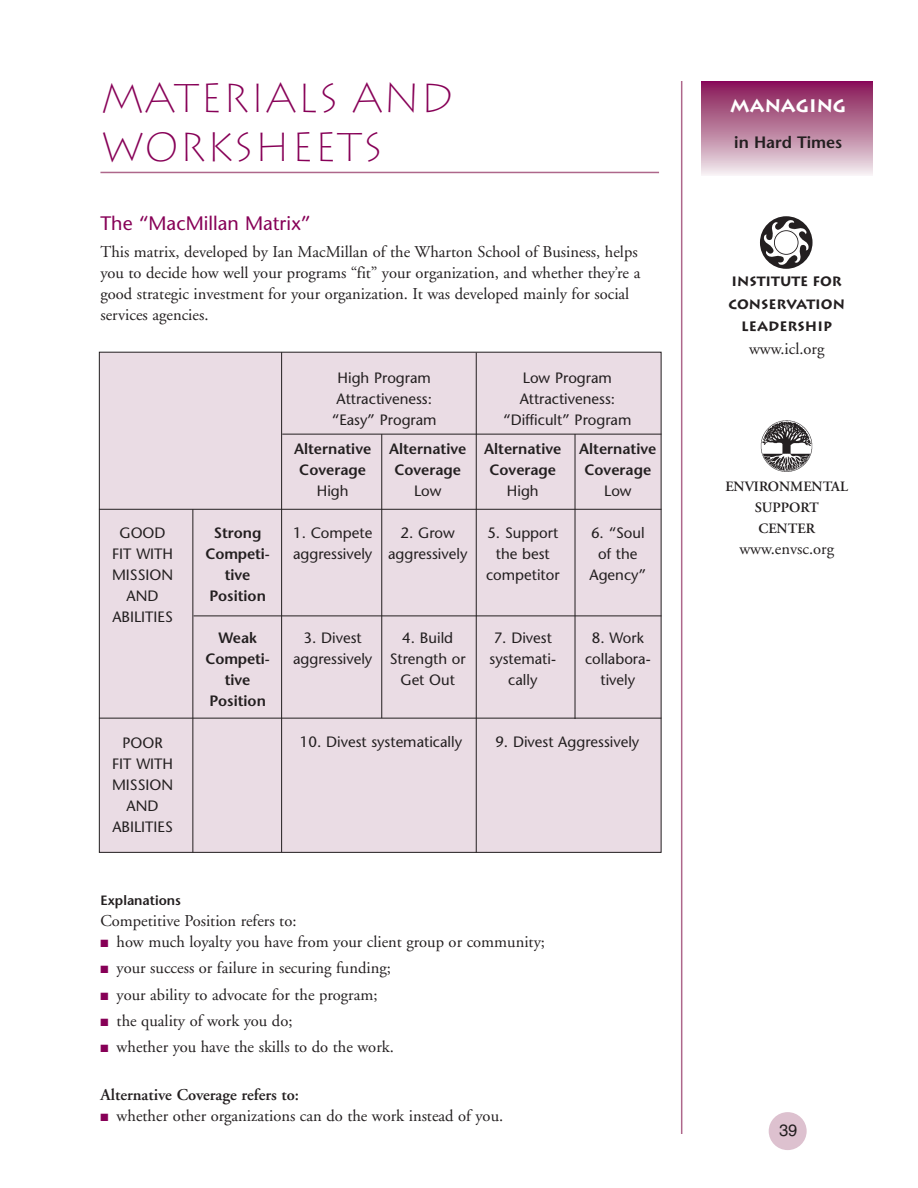
<style>
.page{position:relative;width:918px;height:1188px;background:#fff}
.page>*{position:absolute;margin:0;border:0;box-sizing:border-box;transform-origin:0 0}
.t1{font:200 40.5px/48.6px "Lithos";color:#870057}
.t2{font:19.5px "Stone Sans";color:#870057}
.t3{font:700 18px "Lithos";color:#fff}
.t4{font:16.5px/21px "Adobe Garamond";color:#231f20}
.t5{font:600 16.5px "Adobe Garamond";color:#231f20}
.t6{font:600 16.5px "Stone Sans";color:#231f20}
.t7{font:16.5px "Helvetica";color:#231f20}
.t8{font:15px/21px "Stone Sans";color:#231f20;text-align:center}
.t9{font:600 15px/21px "Stone Sans";color:#231f20;text-align:center}
.t10{font:600 14.25px/21px "Adobe Garamond";color:#231f20;text-align:center}
.t11{font:700 13.5px/22.5px "Lithos";color:#231f20;text-align:center}
.t12{font:600 13.5px "Stone Sans";color:#231f20}
.s1{color:#870057}
</style>
<div class="page">
<div style="left:769px;top:1112px;width:38px;height:38px;background:#ddc1cf;border-radius:50%"></div>
<div style="left:702px;top:81px;width:171px;height:95px;background:linear-gradient(to bottom,#841152,#f1ebec)"></div>
<img style="left:760px;top:420px;width:53px;height:52px">
<hr style="left:681px;top:81px;width:1px;height:1053px;background:#ae678b">
<svg style="left:760px;top:216px;width:53px;height:53px"></svg>
<svg style="left:764px;top:220px;width:45px;height:45px"></svg>
<div style="left:99px;top:352px;width:562px;height:500px;background:#eadce4"></div>
<hr style="left:99px;top:718px;width:562px;height:1px;background:#231f20">
<hr style="left:194px;top:616px;width:468px;height:1px;background:#231f20">
<hr style="left:99px;top:509px;width:562px;height:1px;background:#231f20">
<hr style="left:282px;top:434px;width:380px;height:1px;background:#231f20">
<hr style="left:192px;top:509px;width:1px;height:344px;background:#231f20">
<hr style="left:281px;top:352px;width:1px;height:500px;background:#231f20">
<hr style="left:381px;top:434px;width:1px;height:284px;background:#231f20">
<hr style="left:476px;top:353px;width:1px;height:500px;background:#231f20">
<hr style="left:575px;top:434px;width:1px;height:285px;background:#231f20">
<hr style="left:100px;top:172px;width:559px;height:1px;background:#ae678b">
<h1 class="t1" style="left:100px;top:74px;width:355px">MATERIALS AND<br>WORKSHEETS</h1>
<p class="t2" style="left:100px;top:216px;width:212px">The “MacMillan Matrix”</p>
<p class="t4" style="left:100px;top:243px;width:541px">This matrix, developed by Ian MacMillan of the Wharton School of Business, helps you to decide how well your programs “fit” your organization, and whether they’re a good strategic investment for your organization. It was developed mainly for social services agencies.</p>
<p class="t8" style="left:112px;top:524px;width:63px">GOOD<br>FIT WITH<br>MISSION<br>AND<br>ABILITIES</p>
<p class="t8" style="left:112px;top:734px;width:63px">POOR<br>FIT WITH<br>MISSION<br>AND<br>ABILITIES</p>
<p class="t9" style="left:206px;top:524px;width:66px">Strong<br>Competi&shy;tive<br>Position</p>
<p class="t9" style="left:206px;top:629px;width:66px">Weak<br>Competi&shy;tive<br>Position</p>
<p class="t8" style="left:332px;top:369px;width:106px">High Program<br>Attractiveness: “Easy” Program</p>
<p class="t8" style="left:503px;top:369px;width:130px">Low Program<br>Attractiveness: “Difficult” Program</p>
<p class="t9" style="left:294px;top:440px;width:79px">Alternative<br>Coverage</p>
<p class="t8" style="left:317px;top:482px;width:33px">High</p>
<p class="t8" style="left:293px;top:524px;width:81px;text-align:left">1. Compete aggressively</p>
<p class="t9" style="left:389px;top:440px;width:79px">Alternative<br>Coverage</p>
<p class="t8" style="left:414px;top:482px;width:29px">Low</p>
<p class="t8" style="left:388px;top:524px;width:81px">2. Grow aggressively</p>
<p class="t9" style="left:484px;top:440px;width:79px">Alternative<br>Coverage</p>
<p class="t8" style="left:507px;top:482px;width:33px">High</p>
<p class="t8" style="left:486px;top:524px;width:75px">5. Support the best competitor</p>
<p class="t9" style="left:579px;top:440px;width:79px">Alternative<br>Coverage</p>
<p class="t8" style="left:604px;top:482px;width:29px">Low</p>
<p class="t8" style="left:590px;top:524px;width:58px">6. “Soul of the<br>Agency”</p>
<p class="t8" style="left:293px;top:629px;width:81px">3. Divest aggressively</p>
<p class="t8" style="left:390px;top:629px;width:77px">4. Build<br>Strength or<br>Get Out</p>
<p class="t8" style="left:300px;top:733px;width:164px">10. Divest systematically</p>
<p class="t8" style="left:490px;top:629px;width:68px">7. Divest systemati&shy;cally</p>
<p class="t8" style="left:585px;top:629px;width:67px">8. Work collabora&shy;tively</p>
<p class="t8" style="left:495px;top:733px;width:145px">9. Divest Aggressively</p>
<p class="t12" style="left:100px;top:895px;width:82px">Explanations</p>
<p class="t4" style="left:100px;top:912px;width:198px">Competitive Position refers to:</p>
<p class="t4" style="left:100px;top:933px;width:446px"><span class="s1">■</span> how much loyalty you have from your client group or community;</p>
<p class="t4" style="left:100px;top:959px;width:292px"><span class="s1">■</span> your success or failure in securing funding;</p>
<p class="t4" style="left:100px;top:985px;width:279px"><span class="s1">■</span> your ability to advocate for the program;</p>
<p class="t4" style="left:100px;top:1012px;width:194px"><span class="s1">■</span> the quality of work you do;</p>
<p class="t4" style="left:100px;top:1038px;width:295px"><span class="s1">■</span> whether you have the skills to do the work.</p>
<p class="t5" style="left:100px;top:1088px;width:200px">Alternative Coverage refers to:</p>
<p class="t4" style="left:100px;top:1107px;width:404px"><span class="s1">■</span> whether other organizations can do the work instead of you.</p>
<p class="t3" style="left:730px;top:95px;width:118px">MANAGING</p>
<p class="t6" style="left:734px;top:136px;width:110px">in Hard Times</p>
<p class="t11" style="left:729px;top:270px;width:118px">INSTITUTE FOR<br>CONSERVATION<br>LEADERSHIP</p>
<p class="t4" style="left:749px;top:339px;width:77px">www.icl.org</p>
<p class="t10" style="left:725px;top:477px;width:124px">ENVIRONMENTAL<br>SUPPORT<br>CENTER</p>
<p class="t4" style="left:739px;top:540px;width:96px">www.envsc.org</p>
<p class="t7" style="left:779px;top:1124px;width:20px">39</p>
</div>
